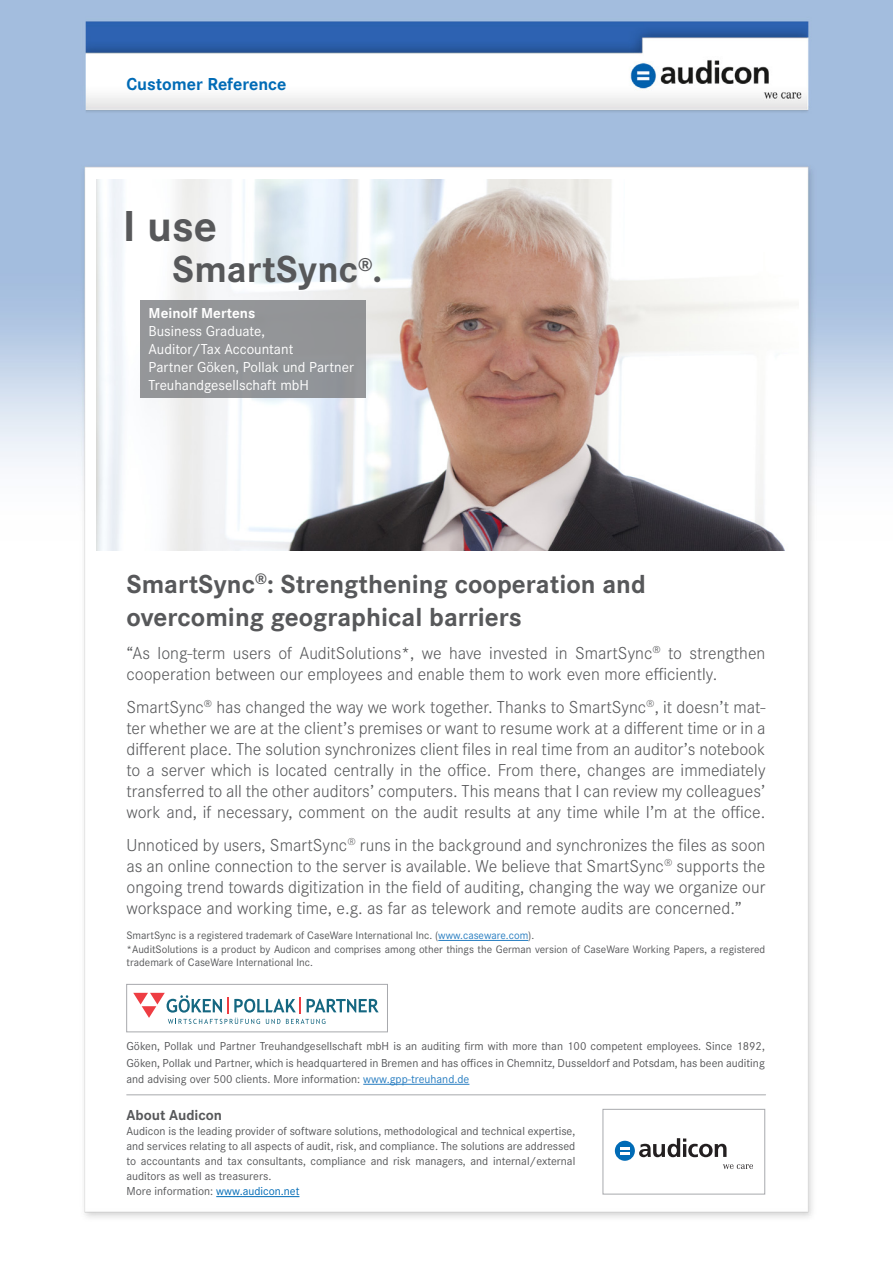
<style>
.page{position:relative;width:893px;height:1263px;background:#fff}
.page>*{position:absolute;margin:0;border:0;box-sizing:border-box;transform-origin:0 0}
.t1{font:700 45px "Corporate S";color:#57585a}
.t2{font:700 39px "Corporate S";color:#57585a}
.t3{font:700 27px/33px "Corporate S";color:#57585a}
.t4{font:300 18px/21px "Corporate S";color:#57585a;text-align:justify}
.t5{font:700 18px "Corporate S";color:#006bb6}
.t6{font:15px/18px "Corporate S";color:#fff}
.t7{font:700 15px "Corporate S";color:#fff}
.t8{font:700 15px "Corporate S";color:#57585a}
.t9{font:12px/15px "Corporate S";color:#57585a;text-align:justify}
.t10{font:11.25px/13.5px "Corporate S";color:#57585a}
.s1{color:#277dc1}
.s2{color:#006bb6}
</style>
<div class="page">
<img style="left:0;top:0;width:893px;height:1218px">
<hr style="left:438px;top:940px;width:90px;height:1px;background:#277dc1">
<hr style="left:216px;top:1196px;width:83px;height:1px;background:#006bb6">
<img style="left:96px;top:180px;width:703px;height:371px">
<div style="left:603px;top:1109px;width:162px;height:85px;background:#fff"></div>
<svg style="left:723px;top:1164px;width:30px;height:5px"></svg>
<svg style="left:639px;top:1138px;width:87px;height:19px"></svg>
<div style="left:615px;top:1141px;width:20px;height:20px;background:#006bb6;border-radius:50%"></div>
<svg style="left:620px;top:1147px;width:10px;height:7px"></svg>
<div style="left:603px;top:1109px;width:162px;height:85px;border:1px solid #a8a9ad"></div>
<hr style="left:363px;top:1084px;width:106px;height:1px;background:#277dc1">
<div style="left:140px;top:300px;width:226px;height:97px;background:#939598"></div>
<div style="left:127px;top:984px;width:260px;height:48px;background:#fff"></div>
<svg style="left:133px;top:993px;width:246px;height:31px"></svg>
<div style="left:126px;top:984px;width:262px;height:48px;border:1px solid #a8a9ad"></div>
<hr style="left:127px;top:1094px;width:639px;height:1px;background:#a8a9ad">
<p class="t5" style="left:126px;top:74px;width:161px">Customer Reference</p>
<p class="t1" style="left:123px;top:200px;width:96px">I use</p>
<p class="t2" style="left:172px;top:247px;width:212px">SmartSync<sup>®</sup>.</p>
<p class="t7" style="left:149px;top:304px;width:108px">Meinolf Mertens</p>
<p class="t6" style="left:149px;top:322px;width:118px">Business Graduate,</p>
<p class="t6" style="left:149px;top:340px;width:207px">Auditor/Tax Accountant<br>Partner Göken, Pollak und Partner<br>Treuhandgesellschaft mbH</p>
<p class="t3" style="left:126px;top:568px;width:521px">SmartSync<sup>®</sup>: Strengthening cooperation and overcoming geographical barriers</p>
<p class="t4" style="left:126px;top:642px;width:640px">“As long-term users of AuditSolutions*, we have invested in SmartSync<sup>®</sup> to strengthen cooperation between our employees and enable them to work even more efficiently.</p>
<p class="t4" style="left:126px;top:696px;width:640px">SmartSync<sup>®</sup> has changed the way we work together. Thanks to SmartSync<sup>®</sup>, it doesn’t mat&shy;ter whether we are at the client’s premises or want to resume work at a different time or in a different place. The solution synchronizes client files in real time from an auditor’s notebook to a server which is located centrally in the office. From there, changes are immediately transferred to all the other auditors’ computers. This means that I can review my colleagues’ work and, if necessary, comment on the audit results at any time while I’m at the office.</p>
<p class="t4" style="left:126px;top:834px;width:640px">Unnoticed by users, SmartSync<sup>®</sup> runs in the background and synchronizes the files as soon as an online connection to the server is available. We believe that SmartSync<sup>®</sup> supports the ongoing trend towards digitization in the field of auditing, changing the way we organize our workspace and working time, e.g. as far as telework and remote audits are concerned.”</p>
<p class="t10" style="left:126px;top:929px;width:409px">SmartSync is a registered trademark of CaseWare International Inc. (<span class="s1">www.caseware.com</span>).</p>
<p class="t10" style="left:126px;top:942px;width:640px">*AuditSolutions is a product by Audicon and comprises among other things the German version of CaseWare Working Papers, a registered trademark of CaseWare International Inc.</p>
<p class="t9" style="left:126px;top:1038px;width:640px;line-height:16.5px">Göken, Pollak und Partner Treuhandgesellschaft mbH is an auditing firm with more than 100 competent employees. Since 1892, Göken, Pollak und Partner, which is headquartered in Bremen and has offices in Chemnitz, Dusseldorf and Potsdam, has been auditing and advising over 500 clients. More information: <span class="s1">www.gpp-treuhand.de</span></p>
<p class="t8" style="left:126px;top:1107px;width:97px">About Audicon</p>
<p class="t9" style="left:126px;top:1124px;width:450px">Audicon is the leading provider of software solutions, methodological and technical expertise, and services relating to all aspects of audit, risk, and compliance. The solutions are addressed to accountants and tax consultants, compliance and risk managers, and internal/external auditors as well as treasurers.</p>
<p class="t9" style="left:126px;top:1184px;width:174px">More information: <span class="s2">www.audicon.net</span></p>
</div>
